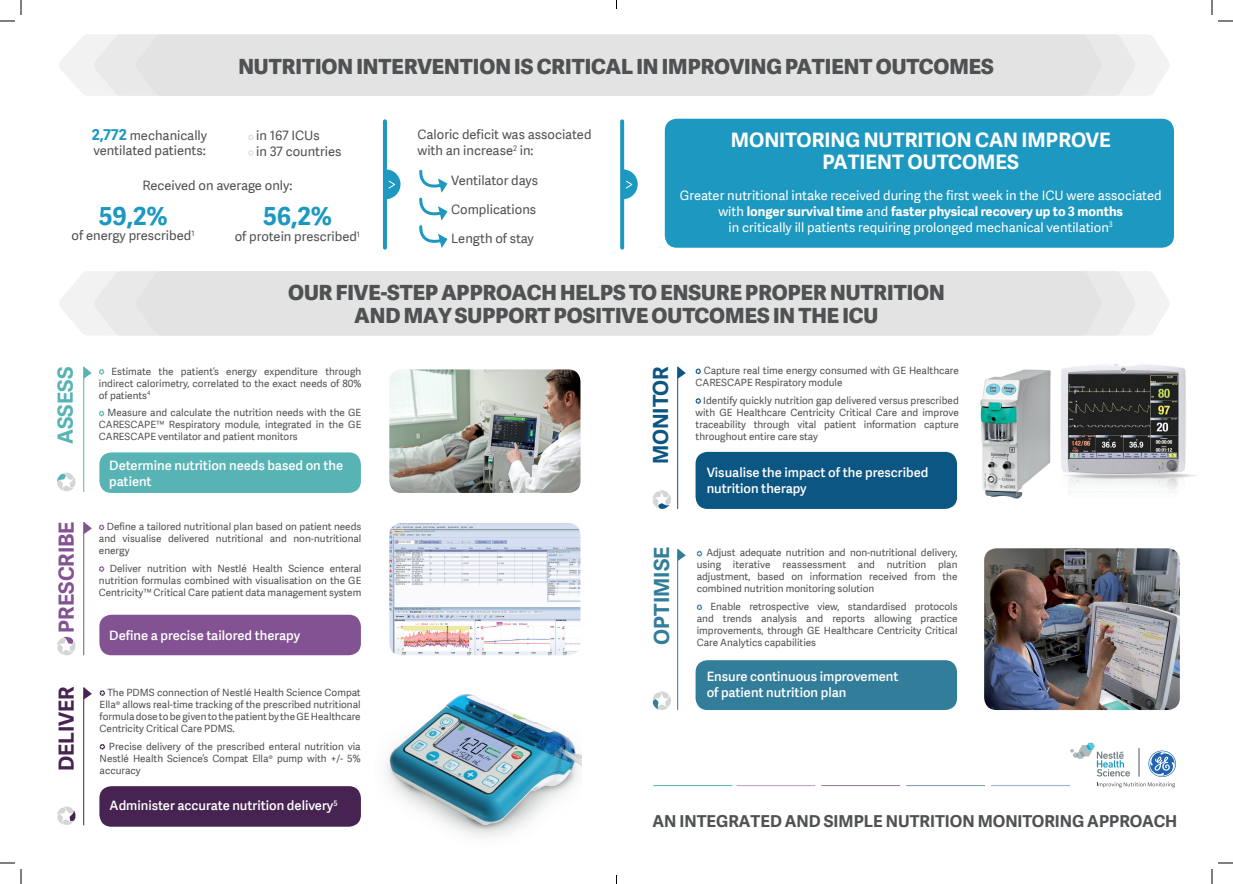
<style>
.page{position:relative;width:1233px;height:884px;background:#fff}
.page>*{position:absolute;margin:0;border:0;box-sizing:border-box;transform-origin:0 0}
.t1{font:700 25px "Adelle Sans";color:#1d98c1}
.t2{font:800 21px/23px "Adelle Sans";color:#4f5153;text-align:center}
.t3{font:700 21px "Adelle Sans";color:#835293}
.t4{font:700 21px "Adelle Sans";color:#327d9a}
.t5{font:700 21px "Adelle Sans";color:#462350}
.t6{font:700 21px "Adelle Sans";color:#0c5683}
.t7{font:700 21px "Adelle Sans";color:#57b3b4}
.t8{font:700 20px/22px "Adelle Sans";color:#fff;text-align:center}
.t9{font:700 16.5px "Adelle Sans";color:#4f5153}
.t10{font:13px/15.6px "Adelle Sans";color:#4f5153}
.t11{font:600 13px/15.6px "Adelle Sans";color:#fff}
.t12{font:13px/15.6px "Adelle Sans";color:#fff;text-align:center}
.t13{font:10px/12px "Adelle Sans";color:#4f5153;text-align:justify}
.s1{font-weight:700;font-size:15px;color:#1d98c1}
.s2{font-weight:700}
</style>
<div class="page">
<img style="left:1061px;top:364px;width:135px;height:128px">
<div style="left:99px;top:452px;width:262px;height:41px;background:#57b3b4;border-radius:12px"></div>
<div style="left:695px;top:452px;width:262px;height:57px;background:#0c5683;border-radius:12px"></div>
<div style="left:695px;top:660px;width:262px;height:50px;background:#327d9a;border-radius:12px"></div>
<div style="left:99px;top:615px;width:262px;height:40px;background:#835293;border-radius:12px"></div>
<div style="left:99px;top:786px;width:262px;height:41px;background:#462350;border-radius:12px"></div>
<svg style="left:59px;top:271px;width:1110px;height:64px"></svg>
<svg style="left:59px;top:35px;width:1110px;height:61px"></svg>
<svg style="left:93px;top:271px;width:1043px;height:65px"></svg>
<svg style="left:93px;top:34px;width:1043px;height:62px"></svg>
<div style="left:135px;top:271px;width:967px;height:65px;background:#e2e3e2"></div>
<div style="left:135px;top:34px;width:967px;height:62px;background:#e2e3e2"></div>
<svg style="left:697px;top:551px;width:5px;height:5px"></svg>
<svg style="left:697px;top:604px;width:5px;height:6px"></svg>
<div style="left:665px;top:119px;width:509px;height:129px;background:#1d98c1;border-radius:12px"></div>
<svg style="left:99px;top:369px;width:5px;height:6px"></svg>
<svg style="left:99px;top:411px;width:5px;height:5px"></svg>
<svg style="left:248px;top:135px;width:5px;height:5px"></svg>
<svg style="left:248px;top:150px;width:5px;height:6px"></svg>
<svg style="left:419px;top:169px;width:28px;height:79px"></svg>
<hr style="left:383px;top:121px;width:4px;height:127px;background:#1d98c1">
<svg style="left:620px;top:121px;width:4px;height:127px"></svg>
<svg style="left:84px;top:367px;width:8px;height:12px"></svg>
<svg style="left:678px;top:367px;width:8px;height:12px"></svg>
<svg style="left:678px;top:549px;width:8px;height:12px"></svg>
<svg style="left:84px;top:522px;width:8px;height:12px"></svg>
<svg style="left:84px;top:687px;width:8px;height:12px"></svg>
<svg style="left:99px;top:525px;width:5px;height:5px"></svg>
<svg style="left:99px;top:566px;width:5px;height:6px"></svg>
<img style="left:386px;top:694px;width:195px;height:143px">
<svg style="left:100px;top:690px;width:5px;height:6px"></svg>
<svg style="left:100px;top:744px;width:5px;height:5px"></svg>
<svg style="left:695px;top:369px;width:6px;height:5px"></svg>
<svg style="left:695px;top:398px;width:6px;height:6px"></svg>
<img style="left:389px;top:523px;width:191px;height:132px">
<img style="left:389px;top:369px;width:191px;height:124px">
<img style="left:984px;top:548px;width:195px;height:162px">
<img style="left:980px;top:369px;width:71px;height:130px">
<svg style="left:1070px;top:743px;width:106px;height:44px"></svg>
<hr style="left:83px;top:367px;width:1px;height:125px;background:#57b3b4">
<hr style="left:677px;top:367px;width:1px;height:142px;background:#0c5683">
<hr style="left:677px;top:549px;width:1px;height:161px;background:#327d9a">
<hr style="left:83px;top:522px;width:1px;height:133px;background:#835293">
<hr style="left:83px;top:687px;width:1px;height:138px;background:#462350">
<hr style="left:653px;top:785px;width:79px;height:1px;background:#57b3b4">
<hr style="left:736px;top:785px;width:79px;height:1px;background:#b69bc0">
<hr style="left:821px;top:785px;width:79px;height:1px;background:#8d7997">
<hr style="left:906px;top:785px;width:79px;height:1px;background:#7d96b6">
<hr style="left:991px;top:785px;width:79px;height:1px;background:#8fb0c5">
<svg style="left:387px;top:169px;width:13px;height:30px"></svg>
<svg style="left:622px;top:169px;width:15px;height:30px"></svg>
<svg style="left:57px;top:473px;width:19px;height:18px"></svg>
<svg style="left:652px;top:490px;width:19px;height:19px"></svg>
<svg style="left:652px;top:691px;width:19px;height:19px"></svg>
<svg style="left:57px;top:637px;width:19px;height:18px"></svg>
<svg style="left:57px;top:806px;width:19px;height:19px"></svg>
<svg style="left:1218px;top:20px;width:15px;height:2px"></svg>
<svg style="left:1218px;top:862px;width:15px;height:2px"></svg>
<svg style="left:0;top:0;width:22px;height:22px"></svg>
<svg style="left:0;top:862px;width:22px;height:22px"></svg>
<svg style="left:1211px;top:0;width:1px;height:15px"></svg>
<svg style="left:1211px;top:869px;width:1px;height:15px"></svg>
<h2 class="t2" style="left:238px;top:55px;width:757px">NUTRITION INTERVENTION IS CRITICAL IN IMPROVING PATIENT OUTCOMES</h2>
<h3 class="t10" style="left:92px;top:128px;width:117px"><span class="s1">2,772</span> mechanically ventilated patients:</h3>
<h3 class="t10" style="left:142px;top:177px;width:151px">Received on average only:</h3>
<h3 class="t10" style="left:256px;top:128px;width:87px">in 167 ICUs<br>in 37 countries</h3>
<h1 class="t1" style="left:99px;top:201px;width:70px">59,2%</h1>
<h3 class="t10" style="left:72px;top:228px;width:124px">of energy prescribed<sup>1</sup></h3>
<h1 class="t1" style="left:263px;top:202px;width:70px">56,2%</h1>
<h3 class="t10" style="left:235px;top:229px;width:127px">of protein prescribed<sup>1</sup></h3>
<h3 class="t10" style="left:417px;top:127px;width:176px">Caloric deficit was associated with an increase<sup>2</sup> in:</h3>
<h3 class="t8" style="left:731px;top:129px;width:381px">MONITORING NUTRITION CAN IMPROVE<br>PATIENT OUTCOMES</h3>
<h3 class="t12" style="left:680px;top:188px;width:483px">Greater nutritional intake received during the first week in the ICU were associated with <span class="s2">longer survival time</span> and <span class="s2">faster physical recovery up to 3 months<br></span>in critically ill patients requiring prolonged mechanical ventilation<sup>3</sup></h3>
<h3 class="t10" style="left:451px;top:173px;width:88px">Ventilator days</h3>
<h3 class="t10" style="left:451px;top:196px;width:87px;line-height:28.2px">Complications<br>Length of stay</h3>
<h2 class="t7" style="left:53px;top:444px;width:79px;rotate:-90deg">ASSESS</h2>
<h2 class="t3" style="left:54px;top:633px;width:113px;rotate:-90deg">PRESCRIBE</h2>
<h2 class="t5" style="left:54px;top:771px;width:87px;rotate:-90deg">DELIVER</h2>
<h2 class="t2" style="left:288px;top:282px;width:658px">OUR FIVE-STEP APPROACH HELPS TO ENSURE PROPER NUTRITION<br>AND MAY SUPPORT POSITIVE OUTCOMES IN THE ICU</h2>
<p class="t13" style="left:99px;top:365px;width:264px;text-indent:13px">Estimate the patient’s energy expenditure through indirect calorimetry, correlated to the exact needs of 80% of patients<sup>4</sup></p>
<p class="t13" style="left:99px;top:407px;width:264px;text-indent:9px">Measure and calculate the nutrition needs with the GE CARESCAPE™ Respiratory module, integrated in the GE CARESCAPE ventilator and patient monitors</p>
<h3 class="t11" style="left:109px;top:458px;width:235px">Determine nutrition needs based on the patient</h3>
<p class="t13" style="left:99px;top:521px;width:264px;text-indent:8px">Define a tailored nutritional plan based on patient needs and visualise delivered nutritional and non-nutritional energy</p>
<p class="t13" style="left:99px;top:562px;width:264px;text-indent:11px">Deliver nutrition with Nestlé Health Science enteral nutrition formulas combined with visualisation on the GE Centricity™ Critical Care patient data management system</p>
<h3 class="t11" style="left:109px;top:628px;width:192px">Define a precise tailored therapy</h3>
<p class="t13" style="left:100px;top:686px;width:263px;text-indent:8px">The PDMS connection of Nestlé Health Science Compat Ella® allows real-time tracking of the prescribed nutritional formula dose to be given to the patient by the GE Healthcare Centricity Critical Care PDMS.</p>
<p class="t13" style="left:100px;top:740px;width:262px;text-indent:9px">Precise delivery of the prescribed enteral nutrition via Nestlé Health Science’s Compat Ella® pump with +/- 5% accuracy</p>
<h3 class="t11" style="left:110px;top:798px;width:229px">Administer accurate nutrition delivery<sup>5</sup></h3>
<h2 class="t6" style="left:648px;top:464px;width:100px;rotate:-90deg">MONITOR</h2>
<h2 class="t4" style="left:649px;top:645px;width:100px;rotate:-90deg">OPTIMISE</h2>
<p class="t13" style="left:695px;top:365px;width:265px;text-indent:8px">Capture real time energy consumed with GE Healthcare<br>CARESCAPE Respiratory module</p>
<p class="t13" style="left:695px;top:394px;width:265px;text-indent:8px">Identify quickly nutrition gap delivered versus prescribed with GE Healthcare Centricity Critical Care and improve traceability through vital patient information capture throughout entire care stay</p>
<h3 class="t11" style="left:706px;top:465px;width:223px">Visualise the impact of the prescribed nutrition therapy</h3>
<p class="t13" style="left:697px;top:547px;width:262px;text-indent:10px">Adjust adequate nutrition and non-nutritional delivery, using iterative reassessment and nutrition plan adjustment, based on information received from the combined nutrition monitoring solution</p>
<p class="t13" style="left:697px;top:601px;width:262px;text-indent:14px">Enable retrospective view, standardised protocols and trends analysis and reports allowing practice improvements, through GE Healthcare Centricity Critical Care Analytics capabilities</p>
<h3 class="t11" style="left:706px;top:669px;width:193px">Ensure continuous improvement of patient nutrition plan</h3>
<h3 class="t9" style="left:652px;top:811px;width:526px">AN INTEGRATED AND SIMPLE NUTRITION MONITORING APPROACH</h3>
</div>
